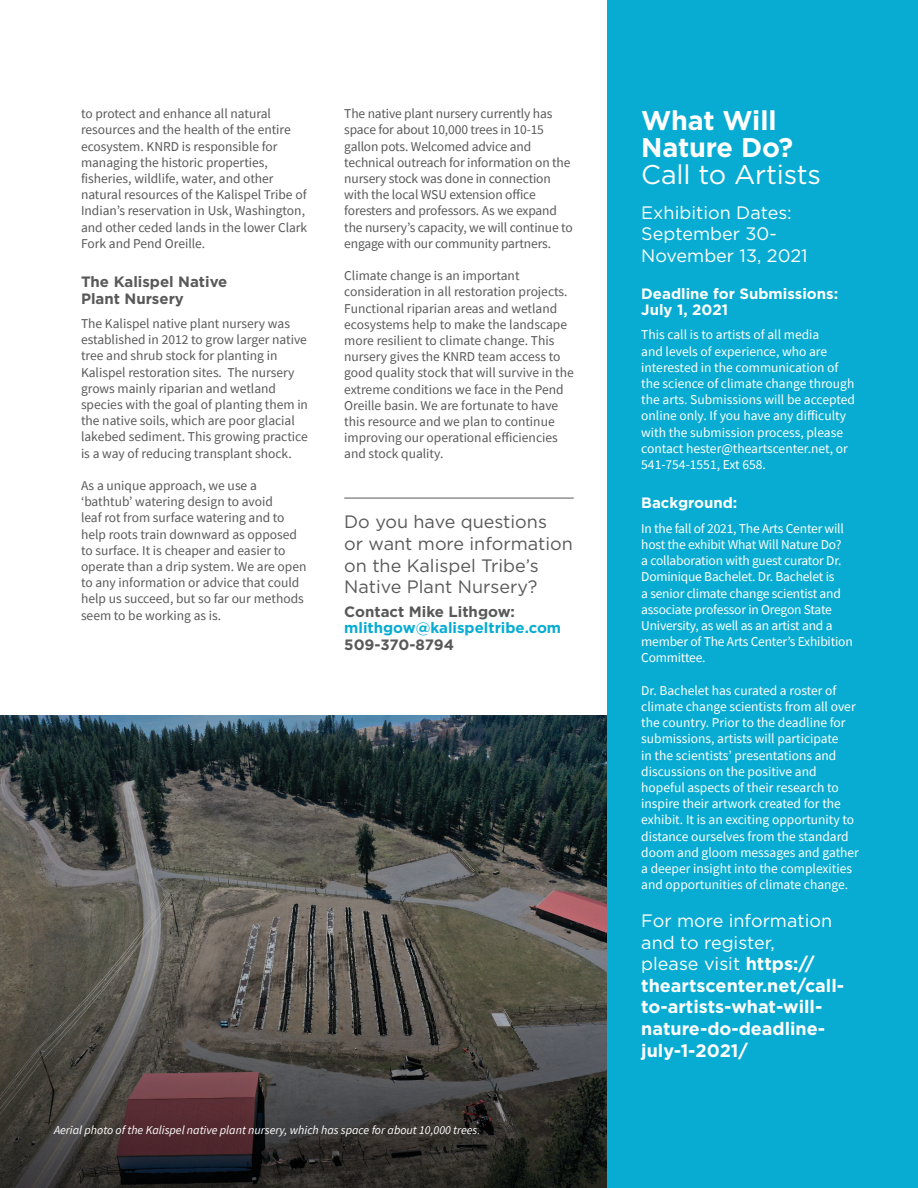
<style>
.page{position:relative;width:918px;height:1188px;background:#fff}
.page>*{position:absolute;margin:0;border:0;box-sizing:border-box;transform-origin:0 0}
.Callout_2{font:700 27px/27px "Gotham";letter-spacing:-.005em;color:#fff}
.Callout_2-2{font:700 18px/21.6px "Gotham";color:#fff}
.Callout{font:18px/21.6px "Gotham";color:#595959}
.Callout_2-3{font:18px/21.6px "Gotham";color:#fff}
.Title_2{font:700 15px/16.5px "Gotham";color:#595959}
.Title_2-2{font:700 15px/16.5px "Gotham";color:#fff}
.Body{font:13.5px/16.2px "Source Sans Pro";color:#595959}
.Body-2{font:13.5px/16.2px "Source Sans Pro";color:#fff}
.Photo_Caption{font:italic 12px "Source Sans Pro";color:#fff}
.s1{color:#08acd2}
.s2{font-weight:400}
</style>
<div class="page">
<img style="left:0;top:716px;width:608px;height:245px">
<hr style="left:344px;top:498px;width:230px;height:1px;background:#595959">
<svg style="left:0;top:961px;width:608px;height:227px;background:#46413d"></svg>
<div style="left:608px;top:0;width:310px;height:1188px;background:#08acd2"></div>
<p class="Body" style="left:81px;top:105px;width:228px">to protect and enhance all natural resources and the health of the entire ecosystem. KNRD is responsible for managing the historic properties, fisheries, wildlife, water, and other natural resources of the Kalispel Tribe of Indian’s reservation in Usk, Washington, and other ceded lands in the lower Clark Fork and Pend Oreille.</p>
<p class="Title_2" style="left:81px;top:274px;width:148px">The Kalispel Native<br>Plant Nursery</p>
<p class="Body" style="left:81px;top:315px;width:229px">The Kalispel native plant nursery was established in 2012 to grow larger native tree and shrub stock for planting in Kalispel restoration sites. The nursery grows mainly riparian and wetland species with the goal of planting them in the native soils, which are poor glacial lakebed sediment. This growing practice is a way of reducing transplant shock.</p>
<p class="Body" style="left:81px;top:477px;width:227px">As a unique approach, we use a ‘bathtub’ watering design to avoid<br>leaf rot from surface watering and to help roots train downward as opposed to surface. It is cheaper and easier to operate than a drip system. We are open to any information or advice that could help us succeed, but so far our methods seem to be working as is.</p>
<p class="Body" style="left:344px;top:105px;width:230px">The native plant nursery currently has space for about 10,000 trees in 10-15 gallon pots. Welcomed advice and technical outreach for information on the nursery stock was done in connection with the local WSU extension office foresters and professors. As we expand the nursery’s capacity, we will continue to engage with our community partners.</p>
<p class="Body" style="left:344px;top:267px;width:231px">Climate change is an important consideration in all restoration projects.<br>Functional riparian areas and wetland ecosystems help to make the landscape more resilient to climate change. This nursery gives the KNRD team access to good quality stock that will survive in the extreme conditions we face in the Pend Oreille basin. We are fortunate to have this resource and we plan to continue improving our operational efficiencies and stock quality.</p>
<p class="Callout" style="left:344px;top:511px;width:230px">Do you have questions<br>or want more information on the Kalispel Tribe’s<br>Native Plant Nursery?</p>
<p class="Title_2" style="left:344px;top:603px;width:218px">Contact Mike Lithgow: <span class="s1">mlithgow@kalispeltribe.com<br></span>509-370-8794</p>
<p class="Photo_Caption" style="left:54px;top:1122px;width:428px">Aerial photo of the Kalispel native plant nursery, which has space for about 10,000 trees.</p>
<p class="Callout_2" style="left:641px;top:106px;width:181px">What Will<br>Nature Do?<br><span class="s2">Call to Artists</span></p>
<p class="Callout_2-3" style="left:641px;top:201px;width:168px">Exhibition Dates:<br>September 30-<br>November 13, 2021</p>
<p class="Title_2-2" style="left:641px;top:285px;width:198px">Deadline for Submissions:<br>July 1, 2021</p>
<p class="Body-2" style="left:641px;top:327px;width:215px">This call is to artists of all media<br>and levels of experience, who are interested in the communication of the science of climate change through the arts. Submissions will be accepted online only. If you have any difficulty with the submission process, please contact hester@theartscenter.net, or 541-754-1551, Ext 658.</p>
<p class="Title_2-2" style="left:641px;top:495px;width:98px">Background:</p>
<p class="Body-2" style="left:641px;top:520px;width:213px">In the fall of 2021, The Arts Center will host the exhibit What Will Nature Do?<br>a collaboration with guest curator Dr.<br>Dominique Bachelet. Dr. Bachelet is<br>a senior climate change scientist and associate professor in Oregon State University, as well as an artist and a member of The Arts Center’s Exhibition Committee.</p>
<p class="Body-2" style="left:641px;top:682px;width:219px">Dr. Bachelet has curated a roster of climate change scientists from all over the country. Prior to the deadline for submissions, artists will participate<br>in the scientists’ presentations and discussions on the positive and hopeful aspects of their research to inspire their artwork created for the exhibit. It is an exciting opportunity to distance ourselves from the standard doom and gloom messages and gather a deeper insight into the complexities and opportunities of climate change.</p>
<p class="Callout_2-2" style="left:641px;top:910px;width:204px"><span class="s2">For more information and to register,<br>please visit</span> https:// theartscenter.net/call&shy;to-artists-what-will&shy;nature-do-deadline&shy;july-1-2021/</p>
</div>
